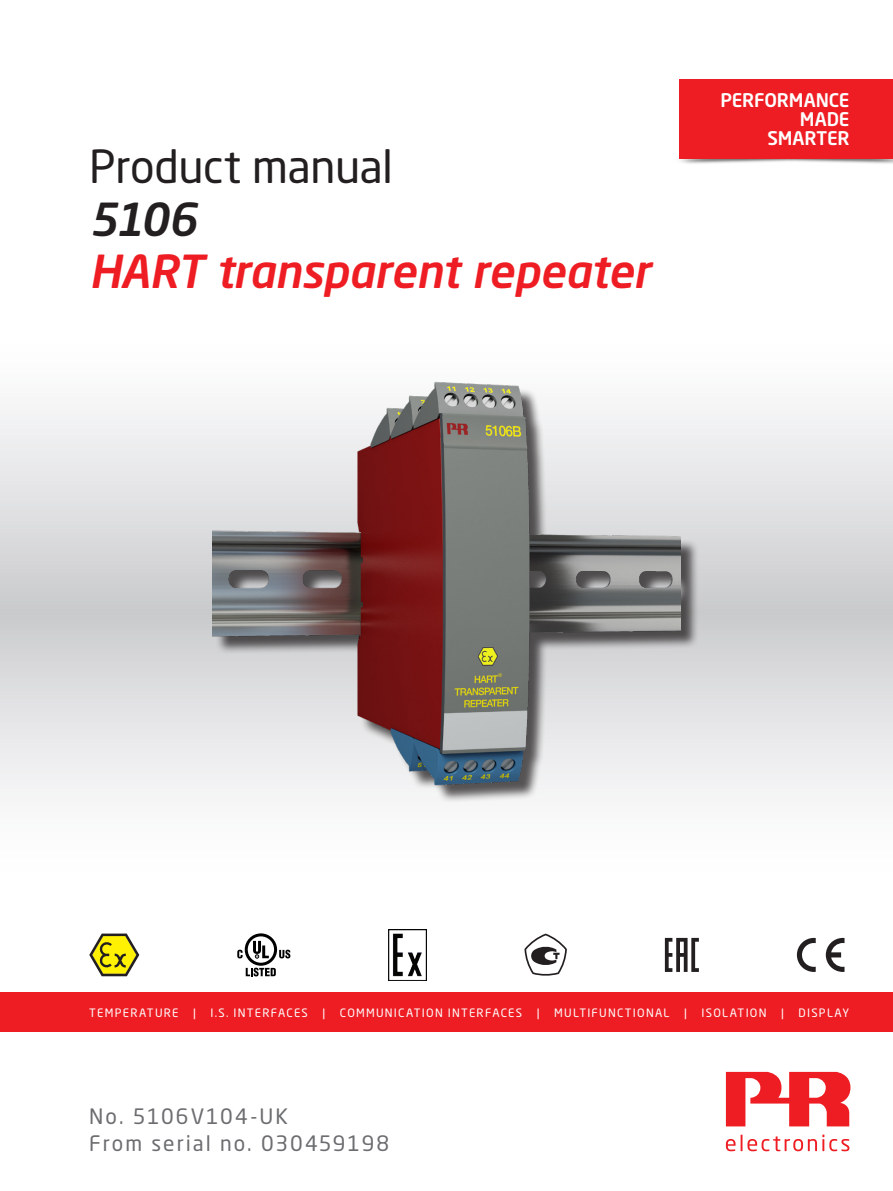
<style>
.page{position:relative;width:893px;height:1191px;background:#fff}
.page>*{position:absolute;margin:0;border:0;box-sizing:border-box;transform-origin:0 0}
.t1{font:italic 500 45px "Neo Sans Pro";letter-spacing:-.01em;color:#ee1d23}
.t2{font:45px "Neo Sans Pro";letter-spacing:-.01em;color:#231f20}
.t3{font:italic 500 45px "Neo Sans Pro";color:#231f20}
.t4{font:21px/27px "Neo Sans Pro";letter-spacing:.095em;color:#6c6d70}
.t5{font:500 18.6px/19px "Neo Sans Std";letter-spacing:-.01em;color:#fff;text-align:right}
.t6{font:11.4px "Neo Sans Pro";letter-spacing:.11em;color:#fff}
</style>
<div class="page">
<svg style="left:0;top:408px;width:893px;height:387px"></svg>
<div style="left:0;top:992px;width:893px;height:40px;background:#ee1d23"></div>
<svg style="left:726px;top:1134px;width:123px;height:17px"></svg>
<svg style="left:726px;top:1071px;width:124px;height:55px"></svg>
<img style="left:679px;top:153px;width:214px;height:11px">
<div style="left:680px;top:79px;width:213px;height:80px;background:#ee1d23"></div>
<svg style="left:826px;top:938px;width:18px;height:34px"></svg>
<svg style="left:797px;top:938px;width:19px;height:34px"></svg>
<svg style="left:89px;top:933px;width:50px;height:43px"></svg>
<svg style="left:665px;top:938px;width:34px;height:34px"></svg>
<div style="left:215px;top:385px;width:484px;height:418px;background:#231f20;opacity:.75"></div>
<img style="left:213px;top:381px;width:467px;height:413px">
<img style="left:388px;top:929px;width:38px;height:51px">
<svg style="left:237px;top:933px;width:53px;height:43px"></svg>
<svg style="left:524px;top:933px;width:43px;height:43px"></svg>
<h1 class="t2" style="left:89px;top:139px;width:305px">Product manual</h1>
<h1 class="t3" style="left:89px;top:191px;width:109px">5106</h1>
<h1 class="t1" style="left:89px;top:243px;width:562px">HART transparent repeater</h1>
<h3 class="t5" style="left:720px;top:90px;width:131px">PERFORMANCE<br>MADE<br>SMARTER</h3>
<p class="t6" style="left:89px;top:1005px;width:91px">TEMPERATURE</p>
<p class="t6" style="left:193px;top:1005px;width:4px">|</p>
<p class="t6" style="left:211px;top:1005px;width:99px">I.S. INTERFACES</p>
<p class="t6" style="left:323px;top:1005px;width:4px">|</p>
<p class="t6" style="left:340px;top:1005px;width:184px">COMMUNICATION INTERFACES</p>
<p class="t6" style="left:537px;top:1005px;width:4px">|</p>
<p class="t6" style="left:554px;top:1005px;width:117px">MULTIFUNCTIONAL</p>
<p class="t6" style="left:684px;top:1005px;width:4px">|</p>
<p class="t6" style="left:701px;top:1005px;width:67px">ISOLATION</p>
<p class="t6" style="left:781px;top:1005px;width:4px">|</p>
<p class="t6" style="left:799px;top:1005px;width:52px">DISPLAY</p>
<h2 class="t4" style="left:89px;top:1102px;width:301px">No. 5106V104-UK<br>From serial no. 030459198</h2>
</div>
